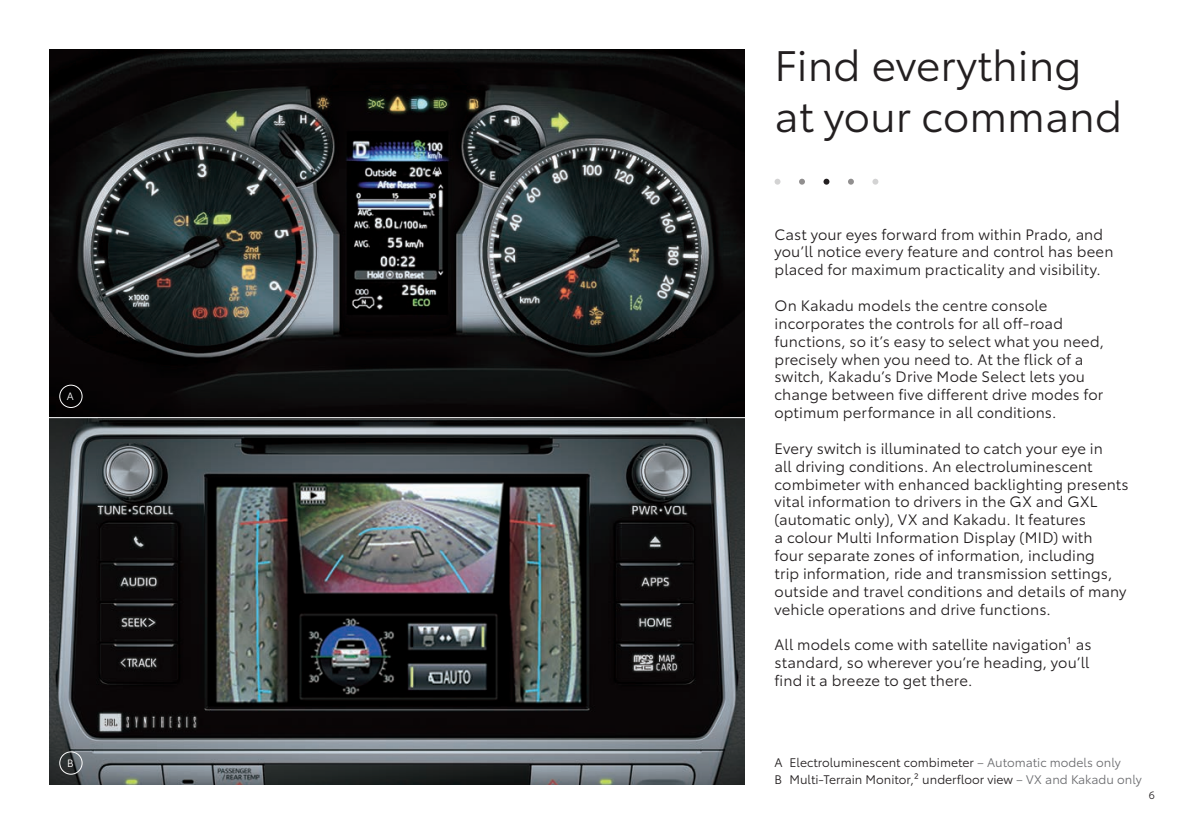
<style>
.page{position:relative;width:1191px;height:834px;background:#fff}
.page>*{position:absolute;margin:0;border:0;box-sizing:border-box;transform-origin:0 0}
.t1{font:42px/50.4px "Toyota Type";color:#231f20}
.t2{font:14.88px/17.8px "Toyota Type";letter-spacing:.005em;color:#231f20}
.t3{font:12.25px/17.5px "Toyota Type";color:#231f20}
.t4{font:10.5px "Toyota Type";color:#fff}
.t5{font:10.5px "Toyota Type";color:#231f20}
.s1{color:#6c6d70}
</style>
<div class="page">
<img style="left:50px;top:50px;width:694px;height:734px">
<div style="left:60px;top:385px;width:22px;height:22px;border:1px solid #fff;border-radius:50%"></div>
<div style="left:60px;top:751px;width:22px;height:23px;border:1px solid #fff;border-radius:50%"></div>
<svg style="left:774px;top:179px;width:6px;height:6px"></svg>
<svg style="left:799px;top:179px;width:6px;height:6px"></svg>
<svg style="left:823px;top:179px;width:6px;height:6px"></svg>
<svg style="left:848px;top:179px;width:6px;height:6px"></svg>
<svg style="left:872px;top:179px;width:6px;height:6px"></svg>
<hr style="left:45px;top:417px;width:704px;height:1px;background:#fff">
<p class="t4" style="left:67px;top:388px;width:8px">A</p>
<h1 class="t1" style="left:774px;top:38px;width:349px">Find everything at your command</h1>
<p class="t2" style="left:774px;top:224px;width:340px">Cast your eyes forward from within Prado, and you’ll notice every feature and control has been placed for maximum practicality and visibility.</p>
<p class="t2" style="left:774px;top:295px;width:331px">On Kakadu models the centre console incorporates the controls for all off-road functions, so it’s easy to select what you need, precisely when you need to. At the flick of a switch, Kakadu’s Drive Mode Select lets you change between five different drive modes for optimum performance in all conditions.</p>
<p class="t2" style="left:774px;top:438px;width:356px">Every switch is illuminated to catch your eye in<br>all driving conditions. An electroluminescent combimeter with enhanced backlighting presents vital information to drivers in the GX and GXL (automatic only), VX and Kakadu. It features<br>a colour Multi Information Display (MID) with<br>four separate zones of information, including<br>trip information, ride and transmission settings, outside and travel conditions and details of many vehicle operations and drive functions.</p>
<p class="t2" style="left:774px;top:635px;width:318px">All models come with satellite navigation¹ as standard, so wherever you’re heading, you’ll find it a breeze to get there.</p>
<p class="t4" style="left:67px;top:755px;width:8px">B</p>
<p class="t3" style="left:774px;top:752px;width:369px">A Electroluminescent combimeter <span class="s1">– Automatic models only<br></span>B Multi-Terrain Monitor,² underfloor view <span class="s1">– VX and Kakadu only</span></p>
<p class="t5" style="left:1148px;top:787px;width:8px">6</p>
</div>
